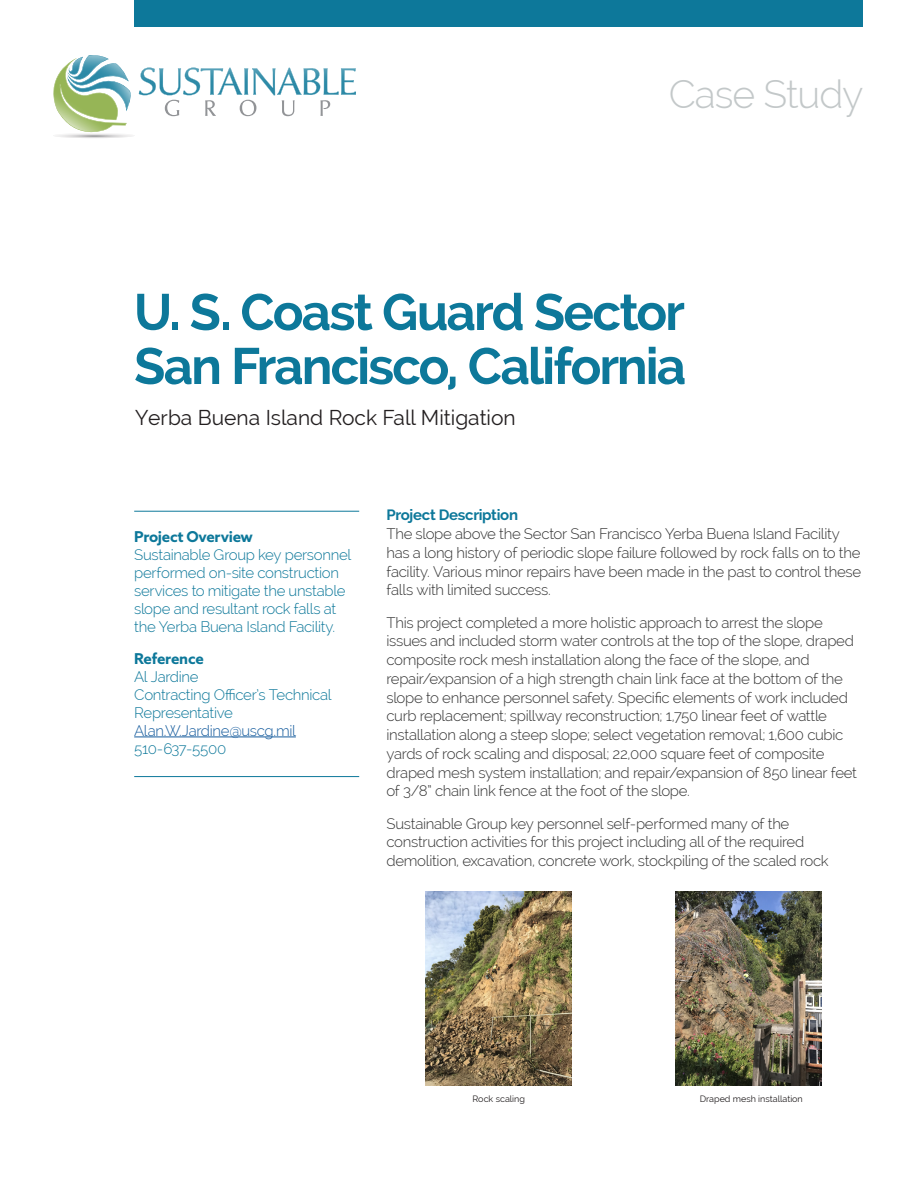
<style>
.page{position:relative;width:918px;height:1188px;background:#fff}
.page>*{position:absolute;margin:0;border:0;box-sizing:border-box;transform-origin:0 0}
.t1{font:700 51px/54px "Raleway";letter-spacing:-.04em;color:#0d789a}
.t2{font:300 39px "Raleway";letter-spacing:-.025em;color:#c3c8c9}
.t3{font:21px "Raleway";color:#231f20}
.t4{font:300 15px/18.8px "Raleway";letter-spacing:-.02em;color:#333}
.t5{font:300 15px/18px "Raleway";letter-spacing:-.02em;color:#0d789a}
.t6{font:700 15px "Azo Sans";letter-spacing:-.02em;color:#0d789a}
.t7{font:300 15px "Raleway";letter-spacing:-.025em;color:#175d9e}
.t8{font:700 15px "Raleway";letter-spacing:-.02em;color:#0d789a}
.t9{font:9px "Raleway";color:#231f20}
</style>
<div class="page">
<hr style="left:134px;top:737px;width:162px;height:1px;background:#175d9e">
<hr style="left:134px;top:511px;width:225px;height:1px;background:#0d789a">
<hr style="left:134px;top:776px;width:225px;height:1px;background:#0d789a">
<div style="left:134px;top:0;width:729px;height:27px;background:#0d789a"></div>
<svg style="left:53px;top:55px;width:303px;height:83px"></svg>
<img style="left:426px;top:891px;width:146px;height:194px">
<img style="left:676px;top:891px;width:145px;height:194px">
<h2 class="t2" style="left:669px;top:71px;width:196px">Case Study</h2>
<h1 class="t1" style="left:134px;top:285px;width:554px">U. S. Coast Guard Sector<br>San Francisco, California</h1>
<h3 class="t3" style="left:135px;top:405px;width:382px">Yerba Buena Island Rock Fall Mitigation</h3>
<p class="t6" style="left:134px;top:527px;width:120px">Project Overview</p>
<p class="t5" style="left:134px;top:546px;width:218px">Sustainable Group key personnel performed on-site construction services to mitigate the unstable slope and resultant rock falls at the Yerba Buena Island Facility.</p>
<p class="t6" style="left:134px;top:648px;width:71px">Reference</p>
<p class="t5" style="left:134px;top:667px;width:199px">Al Jardine<br>Contracting Officer’s Technical<br>Representative</p>
<p class="t7" style="left:134px;top:722px;width:163px">Alan.W.Jardine@uscg.mil</p>
<p class="t5" style="left:134px;top:739px;width:94px">510-637-5500</p>
<p class="t8" style="left:387px;top:507px;width:133px">Project Description</p>
<p class="t4" style="left:387px;top:524px;width:476px">The slope above the Sector San Francisco Yerba Buena Island Facility has a long history of periodic slope failure followed by rock falls on to the facility. Various minor repairs have been made in the past to control these falls with limited success.</p>
<p class="t4" style="left:387px;top:613px;width:472px">This project completed a more holistic approach to arrest the slope issues and included storm water controls at the top of the slope, draped composite rock mesh installation along the face of the slope, and repair/expansion of a high strength chain link face at the bottom of the slope to enhance personnel safety. Specific elements of work included curb replacement; spillway reconstruction; 1,750 linear feet of wattle installation along a steep slope; select vegetation removal; 1,600 cubic yards of rock scaling and disposal; 22,000 square feet of composite draped mesh system installation; and repair/expansion of 850 linear feet of 3/8” chain link fence at the foot of the slope.</p>
<p class="t4" style="left:387px;top:814px;width:444px">Sustainable Group key personnel self-performed many of the construction activities for this project including all of the required demolition, excavation, concrete work, stockpiling of the scaled rock</p>
<p class="t9" style="left:473px;top:1094px;width:54px">Rock scaling</p>
<p class="t9" style="left:700px;top:1094px;width:105px">Draped mesh installation</p>
</div>
